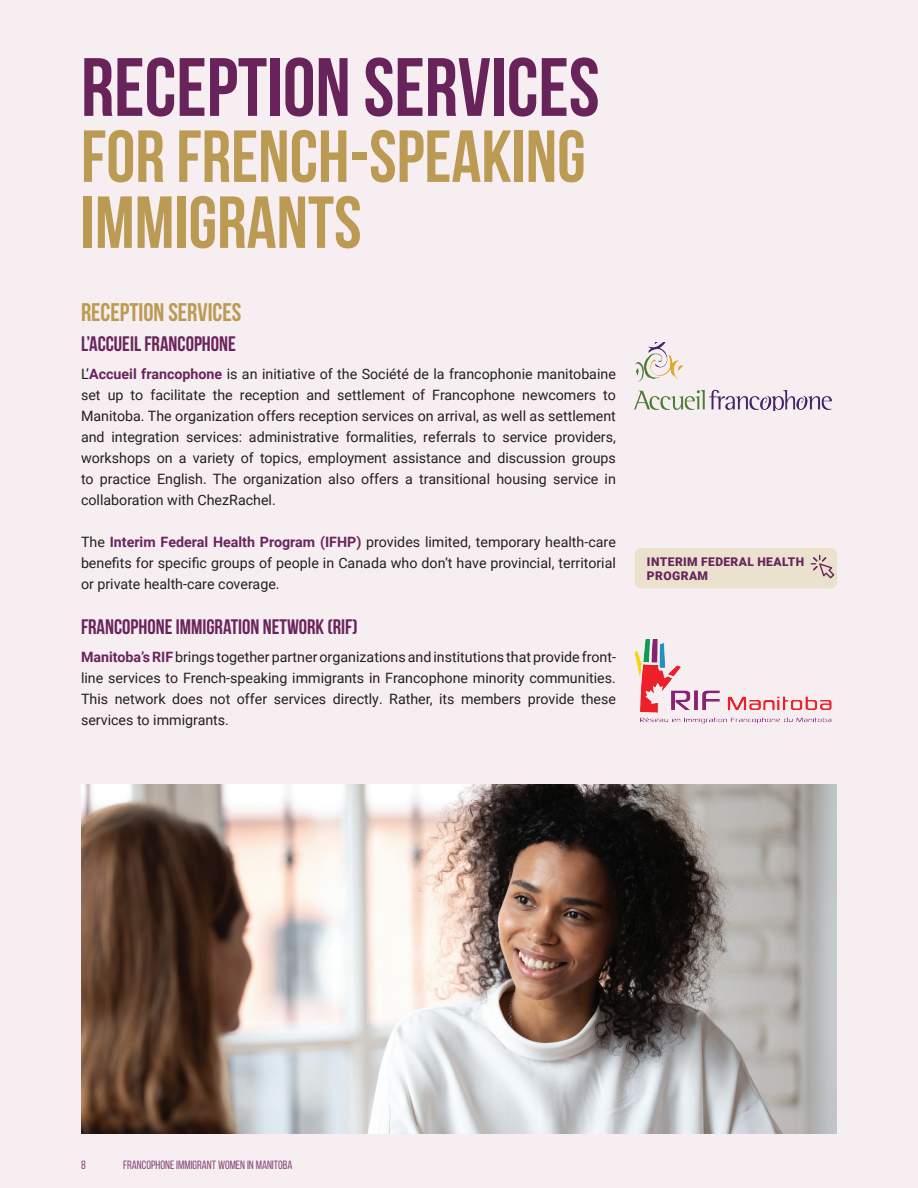
<style>
.page{position:relative;width:918px;height:1188px;background:#f7eef1}
.page>*{position:absolute;margin:0;border:0;box-sizing:border-box;transform-origin:0 0}
.Paragraph_Style_6{font:700 82.5px "Bebas Neue";color:#68235a}
.Paragraph_Style_6-2{font:700 73.5px/66px "Bebas Neue";color:#bb9b53}
.Subtitle_1{font:700 25.5px "Bebas Neue";color:#bb9b53}
.Subtitle_2{font:700 21px "Bebas Neue";color:#69245b}
.Body_text{font:14.25px/21px "Roboto";color:#231f20;text-align:justify}
.t1{font:12px "Bebas Neue";color:#69245b}
.Text_Pour_lien{font:900 12px/13.5px "Roboto";letter-spacing:.035em;color:#69245b}
.s1{font-weight:700;color:#69245b}
</style>
<div class="page">
<img style="left:635px;top:639px;width:196px;height:85px">
<img style="left:635px;top:342px;width:196px;height:69px">
<div style="left:635px;top:548px;width:202px;height:41px;background:#eae1ce;border-radius:7px"></div>
<svg style="left:811px;top:555px;width:23px;height:23px"></svg>
<img style="left:81px;top:784px;width:756px;height:350px">
<p class="Paragraph_Style_6" style="left:81px;top:42px;width:520px">RECEPTION SERVICES</p>
<p class="Paragraph_Style_6-2" style="left:81px;top:123px;width:506px">FOR FRENCH-SPEAKING<br>IMMIGRANTS</p>
<p class="Subtitle_1" style="left:81px;top:298px;width:162px">RECEPTION SERVICES</p>
<p class="Subtitle_2" style="left:81px;top:332px;width:156px">L’ACCUEIL FRANCOPHONE</p>
<p class="Body_text" style="left:81px;top:363px;width:536px">L’<span class="s1">Accueil francophone</span> is an initiative of the Société de la francophonie manitobaine set up to facilitate the reception and settlement of Francophone newcomers to Manitoba. The organization offers reception services on arrival, as well as settlement and integration services: administrative formalities, referrals to service providers, workshops on a variety of topics, employment assistance and discussion groups to practice English. The organization also offers a transitional housing service in collaboration with ChezRachel.</p>
<p class="Body_text" style="left:81px;top:531px;width:536px">The <span class="s1">Interim Federal Health Program (IFHP)</span> provides limited, temporary health-care benefits for specific groups of people in Canada who don’t have provincial, territorial or private health-care coverage.</p>
<p class="Subtitle_2" style="left:81px;top:615px;width:278px">FRANCOPHONE IMMIGRATION NETWORK (RIF)</p>
<p class="Body_text" style="left:81px;top:646px;width:536px"><span class="s1">Manitoba’s RIF</span> brings together partner organizations and institutions that provide front&shy;line services to French-speaking immigrants in Francophone minority communities.<br>This network does not offer services directly. Rather, its members provide these services to immigrants.</p>
<p class="Text_Pour_lien" style="left:647px;top:555px;width:159px">INTERIM FEDERAL HEALTH<br>PROGRAM</p>
<p class="t1" style="left:81px;top:1158px;width:6px">8</p>
<p class="t1" style="left:123px;top:1158px;width:171px">FRANCOPHONE IMMIGRANT WOMEN IN MANITOBA</p>
</div>
